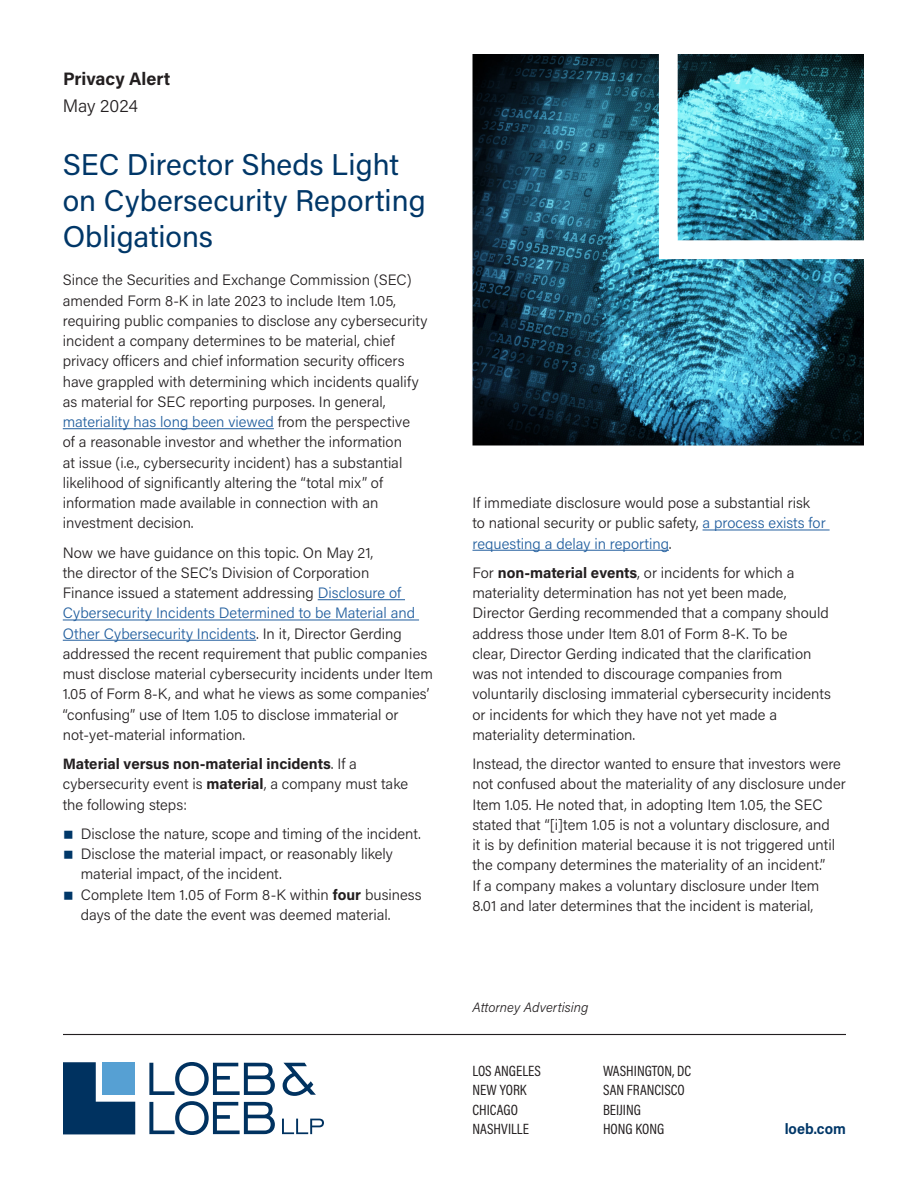
<style>
.page{position:relative;width:918px;height:1188px;background:#fff}
.page>*{position:absolute;margin:0;border:0;box-sizing:border-box;transform-origin:0 0}
._01_Title{font:30px/36px "Acumin Pro";color:#003768}
.t1{font:700 18px "Acumin Pro";color:#231f20}
._00c_Alert_Date{font:300 18px "Acumin Pro";letter-spacing:-.005em;color:#231f20}
._03a_Body{font:300 15px/20.2px "Acumin Pro";color:#231f20}
.t2{font:15px/19.5px "Acumin Pro Cond";color:#231f20}
.t3{font:700 15px "Acumin Pro Semi Cond";color:#003768}
.t4{font:italic 300 13.5px "Acumin Pro";color:#231f20}
.s1{color:#215e9e}
.s2{font-weight:700}
.s3{font-weight:900;font-size:24px;color:#003768}
</style>
<div class="page">
<img style="left:472px;top:54px;width:392px;height:392px">
<svg style="left:659px;top:54px;width:205px;height:205px"></svg>
<svg style="left:63px;top:1062px;width:72px;height:72px;background:#1d4972"></svg>
<div style="left:102px;top:1062px;width:33px;height:33px;background:#56a0d3"></div>
<svg style="left:283px;top:1063px;width:33px;height:33px"></svg>
<svg style="left:149px;top:1062px;width:126px;height:73px"></svg>
<svg style="left:282px;top:1119px;width:42px;height:15px"></svg>
<hr style="left:63px;top:1034px;width:783px;height:1px;background:#231f20">
<hr style="left:63px;top:428px;width:211px;height:1px;background:#215e9e">
<hr style="left:318px;top:599px;width:87px;height:1px;background:#215e9e">
<hr style="left:63px;top:620px;width:356px;height:1px;background:#215e9e">
<hr style="left:63px;top:640px;width:193px;height:1px;background:#215e9e">
<hr style="left:703px;top:530px;width:127px;height:1px;background:#215e9e">
<hr style="left:472px;top:550px;width:197px;height:1px;background:#215e9e">
<p class="t1" style="left:63px;top:66px;width:109px">Privacy Alert</p>
<p class="_00c_Alert_Date" style="left:63px;top:94px;width:77px">May 2024</p>
<p class="_01_Title" style="left:63px;top:146px;width:364px">SEC Director Sheds Light on Cybersecurity Reporting<br>Obligations</p>
<p class="_03a_Body" style="left:63px;top:270px;width:366px">Since the Securities and Exchange Commission (SEC) amended Form 8-K in late 2023 to include Item 1.05, requiring public companies to disclose any cybersecurity incident a company determines to be material, chief privacy officers and chief information security officers have grappled with determining which incidents qualify as material for SEC reporting purposes. In general, <span class="s1">materiality has long been viewed</span> from the perspective<br>of a reasonable investor and whether the information<br>at issue (i.e., cybersecurity incident) has a substantial likelihood of significantly altering the “total mix” of information made available in connection with an investment decision.</p>
<p class="_03a_Body" style="left:63px;top:542px;width:372px">Now we have guidance on this topic. On May 21,<br>the director of the SEC’s Division of Corporation<br>Finance issued a statement addressing <span class="s1">Disclosure of Cybersecurity Incidents Determined to be Material and Other Cybersecurity Incidents</span>. In it, Director Gerding addressed the recent requirement that public companies must disclose material cybersecurity incidents under Item 1.05 of Form 8-K, and what he views as some companies’ “confusing” use of Item 1.05 to disclose immaterial or not-yet-material information.</p>
<p class="_03a_Body" style="left:63px;top:753px;width:347px"><span class="s2">Material versus non-material incidents</span>. If a cybersecurity event is <span class="s2">material</span>, a company must take the following steps:</p>
<p class="_03a_Body" style="left:63px;top:823px;width:360px"><span class="s3">■</span> Disclose the nature, scope and timing of the incident.</p>
<p class="_03a_Body" style="left:81px;top:843px;width:314px;text-indent:-18px"><span class="s3">■</span> Disclose the material impact, or reasonably likely material impact, of the incident.</p>
<p class="_03a_Body" style="left:81px;top:884px;width:343px;text-indent:-18px"><span class="s3">■</span> Complete Item 1.05 of Form 8-K within <span class="s2">four</span> business days of the date the event was deemed material.</p>
<p class="_03a_Body" style="left:472px;top:492px;width:355px">If immediate disclosure would pose a substantial risk to national security or public safety, <span class="s1">a process exists for requesting a delay in reporting</span>.</p>
<p class="_03a_Body" style="left:472px;top:562px;width:360px">For <span class="s2">non-material events</span>, or incidents for which a materiality determination has not yet been made, Director Gerding recommended that a company should address those under Item 8.01 of Form 8-K. To be<br>clear, Director Gerding indicated that the clarification was not intended to discourage companies from voluntarily disclosing immaterial cybersecurity incidents or incidents for which they have not yet made a materiality determination.</p>
<p class="_03a_Body" style="left:472px;top:753px;width:375px">Instead, the director wanted to ensure that investors were not confused about the materiality of any disclosure under Item 1.05. He noted that, in adopting Item 1.05, the SEC stated that “[i]tem 1.05 is not a voluntary disclosure, and<br>it is by definition material because it is not triggered until the company determines the materiality of an incident.”<br>If a company makes a voluntary disclosure under Item 8.01 and later determines that the incident is material,</p>
<p class="t4" style="left:472px;top:998px;width:117px">Attorney Advertising</p>
<p class="t2" style="left:472px;top:1060px;width:70px">LOS ANGELES<br>NEW YORK<br>CHICAGO<br>NASHVILLE</p>
<p class="t2" style="left:603px;top:1060px;width:90px">WASHINGTON, DC<br>SAN FRANCISCO<br>BEIJING<br>HONG KONG</p>
<p class="t3" style="left:785px;top:1118px;width:63px">loeb.com</p>
</div>
